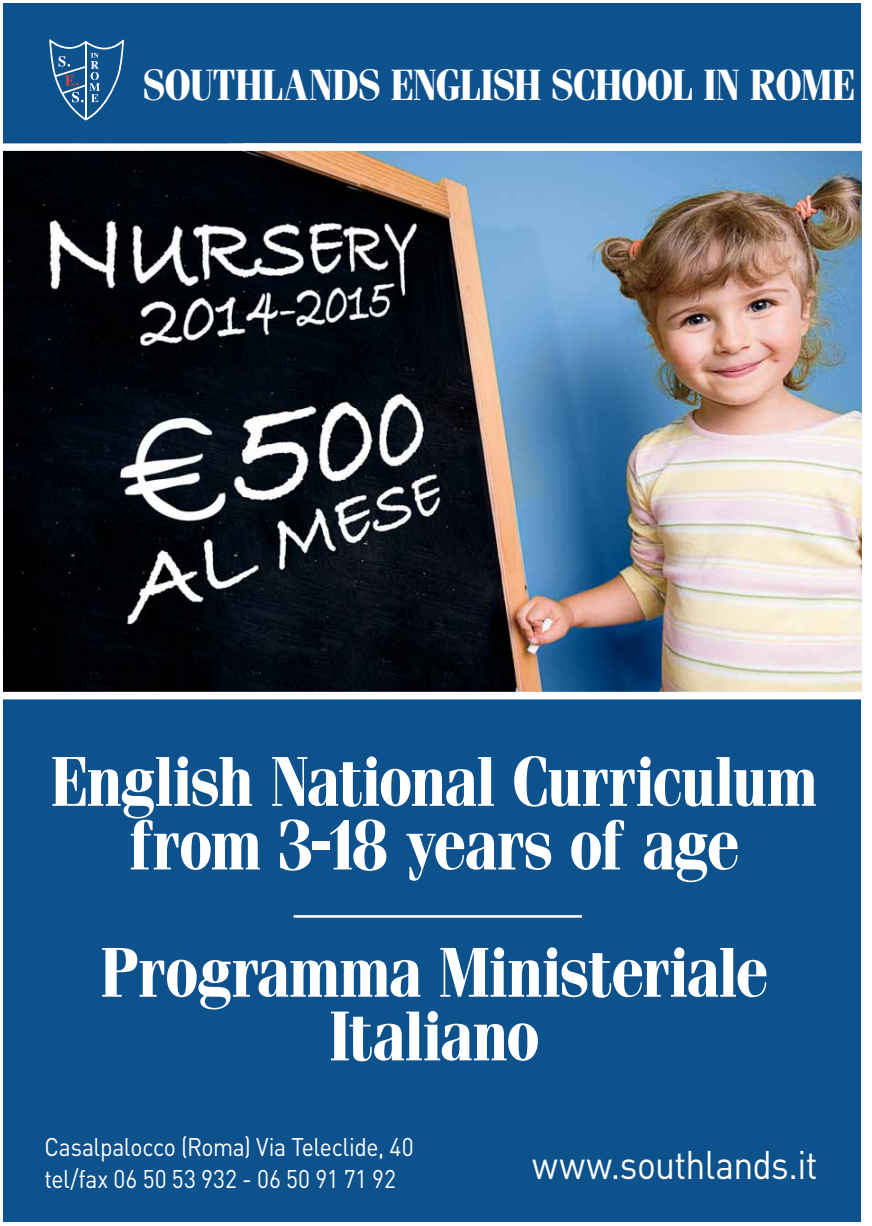
<style>
.page{position:relative;width:872px;height:1226px;background:#fff}
.page>*{position:absolute;margin:0;border:0;box-sizing:border-box;transform-origin:0 0}
.t1{font:60.62px/63.6px "Fenice Bold+T42";letter-spacing:-.02em;color:#fff;text-align:center;scale:.9 1}
.t2{font:39.38px "DIN+T42";letter-spacing:-.02em;color:#fff;scale:.9 1}
.t3{font:37.62px "Fenice Bold+T42";letter-spacing:-.015em;color:#fff;scale:.9 1}
.t4{font:25.25px/31.6px "DIN+T42";letter-spacing:-.015em;color:#fff;scale:.9 1}
</style>
<div class="page">
<div style="left:4px;top:4px;width:857px;height:1218px;background:#0d528d"></div>
<svg style="left:49px;top:39px;width:75px;height:81px"></svg>
<img style="left:4px;top:151px;width:857px;height:541px">
<div style="left:4px;top:143px;width:857px;height:8px;background:#fff"></div>
<div style="left:4px;top:692px;width:857px;height:7px;background:#fff"></div>
<hr style="left:294px;top:915px;width:288px;height:3px;background:#fff">
<p class="t3" style="left:143px;top:65px;width:792px">SOUTHLANDS ENGLISH SCHOOL IN ROME</p>
<p class="t1" style="left:50px;top:753px;width:854px">English National Curriculum from 3-18 years of age</p>
<p class="t1" style="left:100px;top:944px;width:743px">Programma Ministeriale<br>Italiano</p>
<p class="t4" style="left:44px;top:1131px;width:412px">Casalpalocco (Roma) Via Teleclide, 40 tel/fax 06 50 53 932 - 06 50 91 71 92</p>
<p class="t2" style="left:532px;top:1142px;width:318px">www.southlands.it</p>
</div>
